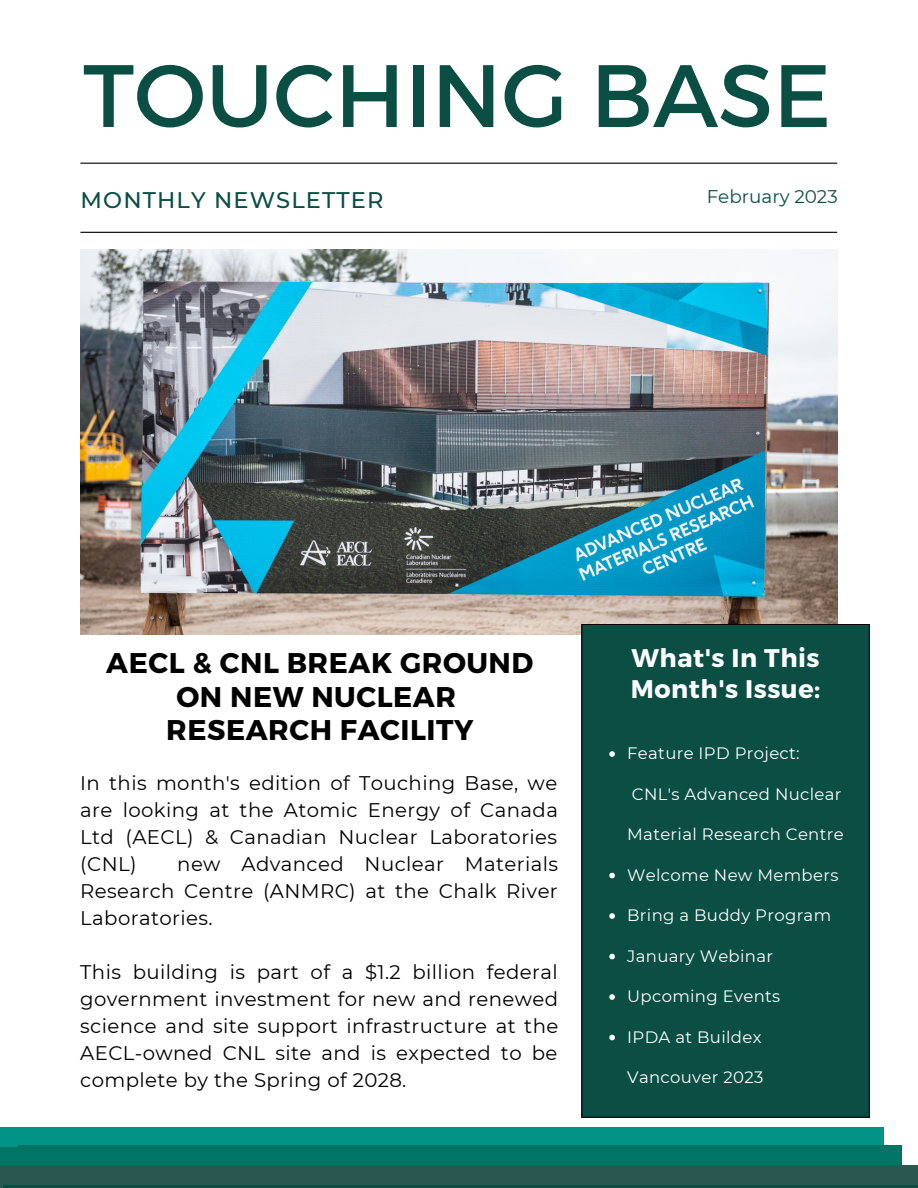
<style>
.page{position:relative;width:918px;height:1188px;background:#fff}
.page>*{position:absolute;margin:0;border:0;box-sizing:border-box;transform-origin:0 0}
.t1{font:88.35px "Montserrat";color:#0a4e44}
.t2{font:700 28.5px/33.8px "Montserrat";letter-spacing:.02em;color:#000;text-align:center}
.t3{font:700 25.5px/30.3px "Montserrat";letter-spacing:.02em;color:#fff}
.t4{font:500 22.5px "Montserrat";letter-spacing:.05em;color:#0a4e44}
.t5{font:19.65px/27px "Montserrat";letter-spacing:.02em;color:#000;text-align:justify}
.t6{font:18.3px "Montserrat";color:#0a4e44}
.t7{font:16.5px "Montserrat";letter-spacing:.02em;color:#fff}
</style>
<div class="page">
<img style="left:81px;top:250px;width:757px;height:385px">
<hr style="left:81px;top:232px;width:756px;height:1px;background:#000">
<hr style="left:81px;top:163px;width:756px;height:1px;background:#000">
<div style="left:0;top:1128px;width:883px;height:29px;background:#009484"></div>
<div style="left:581px;top:624px;width:289px;height:494px;background:#0a4e44"></div>
<svg style="left:609px;top:751px;width:6px;height:6px"></svg>
<svg style="left:609px;top:873px;width:6px;height:5px"></svg>
<svg style="left:609px;top:913px;width:6px;height:6px"></svg>
<svg style="left:609px;top:954px;width:6px;height:5px"></svg>
<svg style="left:609px;top:994px;width:6px;height:6px"></svg>
<svg style="left:609px;top:1035px;width:6px;height:5px"></svg>
<div style="left:18px;top:1146px;width:883px;height:29px;background:#007565"></div>
<div style="left:0;top:1165px;width:918px;height:23px;background:#295851"></div>
<hr style="left:3px;top:1186px;width:915px;height:2px;background:#0a4e44">
<h1 class="t1" style="left:83px;top:38px;width:750px">TOUCHING BASE</h1>
<p class="t4" style="left:81px;top:186px;width:304px">MONTHLY NEWSLETTER</p>
<p class="t6" style="left:707px;top:186px;width:133px">February 2023</p>
<h2 class="t2" style="left:106px;top:644px;width:429px">AECL &amp; CNL BREAK GROUND<br>ON NEW NUCLEAR<br>RESEARCH FACILITY</h2>
<p class="t5" style="left:80px;top:769px;width:479px">In this month's edition of Touching Base, we are looking at the Atomic Energy of Canada Ltd (AECL) &amp; Canadian Nuclear Laboratories (CNL)</p>
<p class="t5" style="left:80px;top:850px;width:479px;text-indent:97px">new Advanced Nuclear Materials Research Centre (ANMRC) at the Chalk River Laboratories.</p>
<p class="t5" style="left:80px;top:958px;width:480px">This building is part of a $1.2 billion federal government investment for new and renewed science and site support infrastructure at the AECL-owned CNL site and is expected to be complete by the Spring of 2028.</p>
<p class="t3" style="left:631px;top:642px;width:191px">What's In This<br>Month's Issue:</p>
<p class="t7" style="left:627px;top:743px;width:174px">Feature IPD Project:</p>
<p class="t7" style="left:632px;top:784px;width:211px">CNL's Advanced Nuclear</p>
<p class="t7" style="left:627px;top:824px;width:218px">Material Research Centre</p>
<p class="t7" style="left:627px;top:865px;width:213px">Welcome New Members</p>
<p class="t7" style="left:627px;top:905px;width:206px">Bring a Buddy Program</p>
<p class="t7" style="left:627px;top:946px;width:147px">January Webinar</p>
<p class="t7" style="left:627px;top:986px;width:155px">Upcoming Events</p>
<p class="t7" style="left:627px;top:1027px;width:136px">IPDA at Buildex</p>
<p class="t7" style="left:627px;top:1067px;width:138px">Vancouver 2023</p>
</div>
